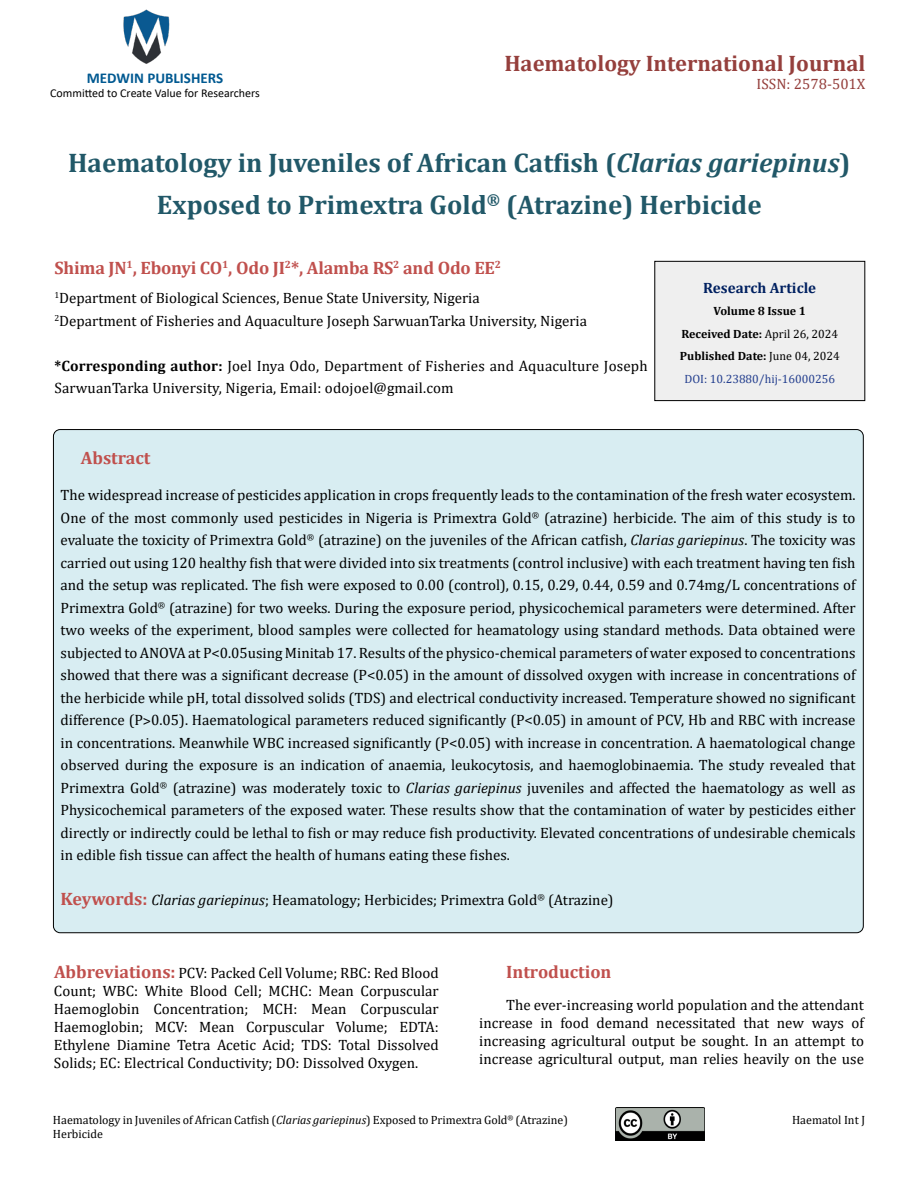
<style>
.page{position:relative;width:918px;height:1188px;background:#fff}
.page>*{position:absolute;margin:0;border:0;box-sizing:border-box;transform-origin:0 0}
.t1{font:700 27px/42px "Cambria";color:#215868;text-align:center}
.t2{font:700 22.5px "Cambria";color:#953f3c}
.t3{font:700 18px "Cambria";letter-spacing:-.01em;color:#c0504d}
.t4{font:15px/22.5px "Cambria";color:#000;text-align:justify}
.t5{font:700 15px "Calibri";color:#005991}
.t6{font:700 15px "Cambria";color:#002060}
.t7{font:15px "Cambria";color:#953f3c}
.t8{font:12px/14.4px "Cambria";color:#000}
.t9{font:700 12px/22.5px "Cambria";color:#000;text-align:center}
.t10{font:12px "Calibri";color:#000}
.s1{font-style:italic}
.s2{font-weight:700}
.s3{font-weight:400}
.s4{font-weight:400;color:#25408f}
.s5{font-weight:700;font-size:18px;color:#c0504d}
</style>
<div class="page">
<img style="left:123px;top:9px;width:47px;height:55px">
<img style="left:616px;top:1107px;width:88px;height:34px">
<div style="left:53px;top:430px;width:810px;height:503px;background:#d8edf2;border-radius:7px"></div>
<div style="left:655px;top:261px;width:210px;height:140px;background:#efefef"></div>
<div style="left:654px;top:261px;width:211px;height:140px;border:1px solid #000"></div>
<p class="t5" style="left:87px;top:67px;width:138px">MEDWIN PUBLISHERS</p>
<p class="t10" style="left:50px;top:85px;width:211px">Committed to Create Value for Researchers</p>
<h2 class="t2" style="left:504px;top:47px;width:363px">Haematology International Journal</h2>
<p class="t7" style="left:757px;top:75px;width:110px">ISSN: 2578-501X</p>
<h1 class="t1" style="left:68px;top:141px;width:784px">Haematology in Juveniles of African Catfish (<span class="s1">Clarias gariepinus</span>)<br>Exposed to Primextra Gold<sup>®</sup> (Atrazine) Herbicide</h1>
<p class="t3" style="left:54px;top:255px;width:448px">Shima JN<sup>1</sup>, Ebonyi CO<sup>1</sup>, Odo JI<sup>2</sup>*, Alamba RS<sup>2</sup> and Odo EE<sup>2</sup></p>
<p class="t4" style="left:54px;top:287px;width:534px"><sup>1</sup>Department of Biological Sciences, Benue State University, Nigeria<br><sup>2</sup>Department of Fisheries and Aquaculture Joseph SarwuanTarka University, Nigeria</p>
<p class="t4" style="left:54px;top:354px;width:595px"><span class="s2">*Corresponding author:</span> Joel Inya Odo, Department of Fisheries and Aquaculture Joseph<br>SarwuanTarka University, Nigeria, Email: odojoel@gmail.com</p>
<p class="t6" style="left:703px;top:277px;width:114px">Research Article</p>
<p class="t9" style="left:680px;top:300px;width:161px">Volume 8 Issue 1<br>Received Date: <span class="s3">April 26, 2024<br></span>Published Date: <span class="s3">June 04, 2024<br></span><span class="s4">DOI: 10.23880/hij-16000256</span></p>
<p class="t3" style="left:81px;top:445px;width:71px">Abstract</p>
<p class="t4" style="left:61px;top:484px;width:797px">The widespread increase of pesticides application in crops frequently leads to the contamination of the fresh water ecosystem.<br>One of the most commonly used pesticides in Nigeria is Primextra Gold<sup>®</sup> (atrazine) herbicide. The aim of this study is to evaluate the toxicity of Primextra Gold<sup>®</sup> (atrazine) on the juveniles of the African catfish, <span class="s1">Clarias gariepinus</span>. The toxicity was carried out using 120 healthy fish that were divided into six treatments (control inclusive) with each treatment having ten fish and the setup was replicated. The fish were exposed to 0.00 (control), 0.15, 0.29, 0.44, 0.59 and 0.74mg/L concentrations of Primextra Gold<sup>®</sup> (atrazine) for two weeks. During the exposure period, physicochemical parameters were determined. After two weeks of the experiment, blood samples were collected for heamatology using standard methods. Data obtained were subjected to ANOVA at P&lt;0.05using Minitab 17. Results of the physico-chemical parameters of water exposed to concentrations showed that there was a significant decrease (P&lt;0.05) in the amount of dissolved oxygen with increase in concentrations of the herbicide while pH, total dissolved solids (TDS) and electrical conductivity increased. Temperature showed no significant difference (P˃0.05). Haematological parameters reduced significantly (P&lt;0.05) in amount of PCV, Hb and RBC with increase in concentrations. Meanwhile WBC increased significantly (P&lt;0.05) with increase in concentration. A haematological change observed during the exposure is an indication of anaemia, leukocytosis, and haemoglobinaemia. The study revealed that Primextra Gold<sup>®</sup> (atrazine) was moderately toxic to <span class="s1">Clarias gariepinus</span> juveniles and affected the haematology as well as Physicochemical parameters of the exposed water. These results show that the contamination of water by pesticides either directly or indirectly could be lethal to fish or may reduce fish productivity. Elevated concentrations of undesirable chemicals in edible fish tissue can affect the health of humans eating these fishes.</p>
<p class="t4" style="left:61px;top:889px;width:555px"><span class="s5">Keywords:</span> <span class="s1">Clarias gariepinus</span>; Heamatology; Herbicides; Primextra Gold<sup>®</sup> (Atrazine)</p>
<p class="t4" style="left:54px;top:964px;width:386px;line-height:18px"><span class="s5">Abbreviations:</span> PCV: Packed Cell Volume; RBC: Red Blood Count; WBC: White Blood Cell; MCHC: Mean Corpuscular Haemoglobin Concentration; MCH: Mean Corpuscular Haemoglobin; MCV: Mean Corpuscular Volume; EDTA:<br>Ethylene Diamine Tetra Acetic Acid; TDS: Total Dissolved Solids; EC: Electrical Conductivity; DO: Dissolved Oxygen.</p>
<p class="t3" style="left:506px;top:960px;width:107px">Introduction</p>
<p class="t4" style="left:479px;top:996px;width:386px;line-height:18px;text-indent:27px">The ever-increasing world population and the attendant increase in food demand necessitated that new ways of increasing agricultural output be sought. In an attempt to increase agricultural output, man relies heavily on the use</p>
<p class="t8" style="left:53px;top:1113px;width:517px">Haematology in Juveniles of African Catfish (<span class="s1">Clarias gariepinus</span>) Exposed to Primextra Gold<sup>®</sup> (Atrazine)<br>Herbicide</p>
<p class="t8" style="left:792px;top:1113px;width:74px">Haematol Int J</p>
</div>
